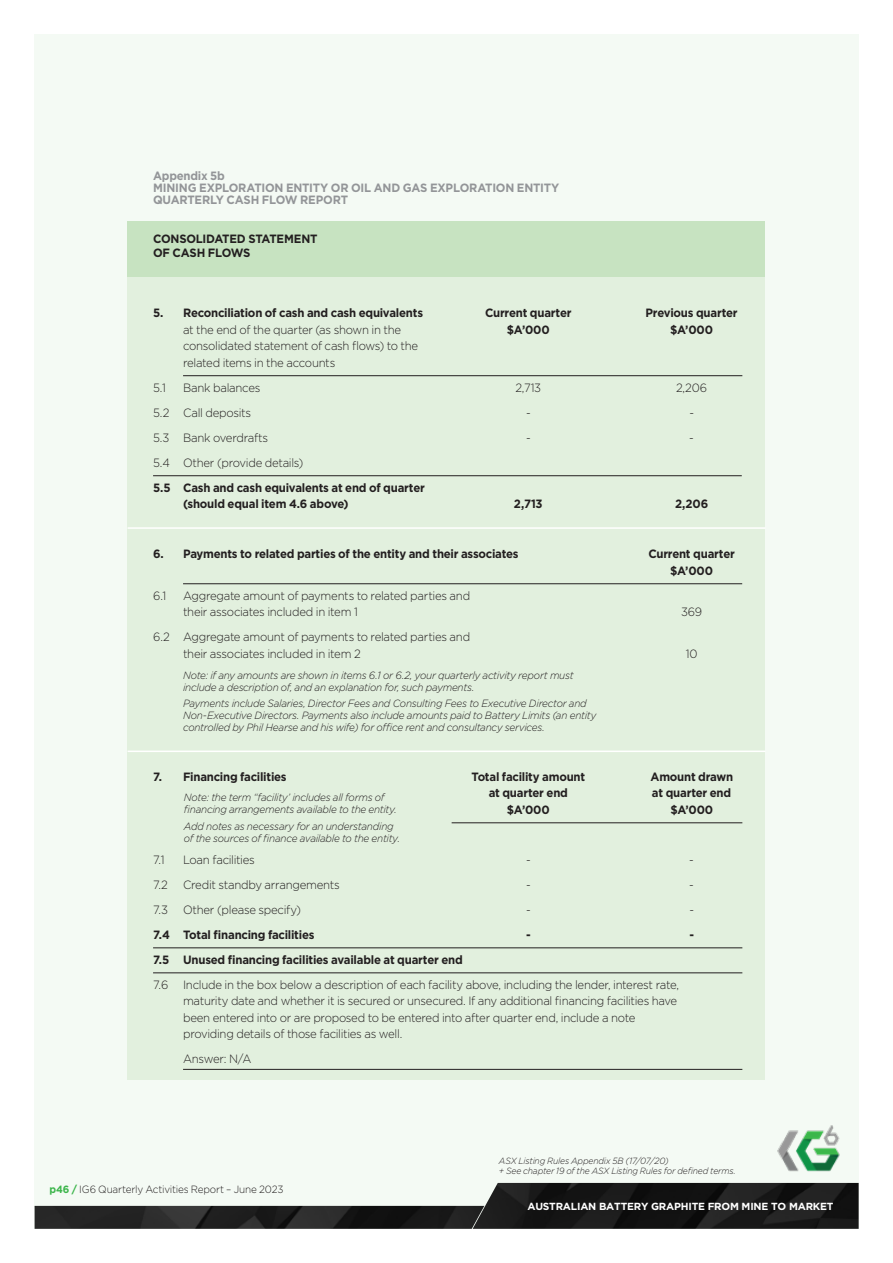
<style>
.page{position:relative;width:893px;height:1263px;background:#fff}
.page>*{position:absolute;margin:0;border:0;box-sizing:border-box;transform-origin:0 0}
.Main_body_copy{font:300 12px/16.5px "Gotham";letter-spacing:-.025em;color:#231f20;scale:.95 1}
.Main_body_copy-2{font:700 12px/16.5px "Gotham";letter-spacing:-.02em;color:#231f20;scale:.95 1}
.Main_body_copy-3{font:700 12px/12px "Gotham";letter-spacing:-.02em;color:#939598;scale:.95 1}
.Main_body_copy-4{font:italic 300 10.5px/12px "Gotham";letter-spacing:-.025em;color:#231f20;scale:.95 1}
.t1{font:300 10.5px "Gotham";letter-spacing:-.02em;color:#231f20;scale:.95 1}
.t2{font:700 10.35px "Gotham HTF";letter-spacing:-.02em;color:#fff}
.Main_body_copy-5{font:italic 300 9px/10.5px "Gotham";letter-spacing:-.015em;color:#231f20;scale:.95 1}
.s1{font-weight:700;color:#3cb54b}
</style>
<div class="page">
<div style="left:34px;top:34px;width:825px;height:1195px;background:#f4faf4"></div>
<img style="left:35px;top:1183px;width:824px;height:46px">
<img style="left:777px;top:1125px;width:63px;height:47px">
<div style="left:128px;top:242px;width:637px;height:838px;background:#e2f0de"></div>
<hr style="left:183px;top:375px;width:559px;height:1px;background:#231f20">
<hr style="left:153px;top:475px;width:589px;height:1px;background:#231f20">
<hr style="left:183px;top:583px;width:559px;height:1px;background:#231f20">
<hr style="left:452px;top:822px;width:290px;height:1px;background:#231f20">
<hr style="left:153px;top:947px;width:589px;height:1px;background:#231f20">
<hr style="left:153px;top:972px;width:589px;height:1px;background:#231f20">
<hr style="left:183px;top:1069px;width:559px;height:1px;background:#231f20">
<hr style="left:128px;top:527px;width:637px;height:2px;background:#fff">
<hr style="left:128px;top:750px;width:637px;height:2px;background:#fff">
<div style="left:128px;top:221px;width:637px;height:55px;background:#c7e3c1"></div>
<p class="Main_body_copy-3" style="left:153px;top:169px;width:429px">Appendix 5b<br>MINING EXPLORATION ENTITY OR OIL AND GAS EXPLORATION ENTITY<br>QUARTERLY CASH FLOW REPORT</p>
<p class="Main_body_copy-2" style="left:153px;top:232px;width:175px;line-height:13.5px">CONSOLIDATED STATEMENT<br>OF CASH FLOWS</p>
<p class="Main_body_copy-2" style="left:153px;top:305px;width:286px">5. Reconciliation of cash and cash equivalents</p>
<p class="Main_body_copy-2" style="left:485px;top:305px;width:93px">Current quarter</p>
<p class="Main_body_copy-2" style="left:646px;top:305px;width:98px">Previous quarter</p>
<p class="Main_body_copy" style="left:183px;top:321px;width:231px">at the end of the quarter (as shown in the</p>
<p class="Main_body_copy-2" style="left:507px;top:321px;width:47px">$A’000</p>
<p class="Main_body_copy-2" style="left:670px;top:321px;width:47px">$A’000</p>
<p class="Main_body_copy" style="left:183px;top:337px;width:249px">consolidated statement of cash flows) to the related items in the accounts</p>
<p class="Main_body_copy" style="left:153px;top:379px;width:15px">5.1</p>
<p class="Main_body_copy" style="left:183px;top:379px;width:83px">Bank balances</p>
<p class="Main_body_copy" style="left:515px;top:379px;width:29px">2,713</p>
<p class="Main_body_copy" style="left:676px;top:379px;width:34px">2,206</p>
<p class="Main_body_copy" style="left:153px;top:404px;width:105px">5.2 Call deposits</p>
<p class="Main_body_copy" style="left:526px;top:404px;width:6px">-</p>
<p class="Main_body_copy" style="left:689px;top:404px;width:6px">-</p>
<p class="Main_body_copy" style="left:153px;top:429px;width:123px">5.3 Bank overdrafts</p>
<p class="Main_body_copy" style="left:526px;top:429px;width:6px">-</p>
<p class="Main_body_copy" style="left:689px;top:429px;width:6px">-</p>
<p class="Main_body_copy" style="left:153px;top:454px;width:160px">5.4 Other (provide details)</p>
<p class="Main_body_copy-2" style="left:183px;top:479px;width:256px;text-indent:-30px">5.5 Cash and cash equivalents at end of quarter (should equal item 4.6 above)</p>
<p class="Main_body_copy-2" style="left:514px;top:496px;width:32px">2,713</p>
<p class="Main_body_copy-2" style="left:675px;top:496px;width:36px">2,206</p>
<p class="Main_body_copy-2" style="left:153px;top:546px;width:386px">6. Payments to related parties of the entity and their associates</p>
<p class="Main_body_copy-2" style="left:648px;top:546px;width:93px;text-align:center">Current quarter $A’000</p>
<p class="Main_body_copy" style="left:153px;top:587px;width:15px">6.1</p>
<p class="Main_body_copy" style="left:183px;top:587px;width:304px">Aggregate amount of payments to related parties and their associates included in item 1</p>
<p class="Main_body_copy" style="left:681px;top:603px;width:24px">369</p>
<p class="Main_body_copy" style="left:183px;top:628px;width:304px;text-indent:-30px">6.2 Aggregate amount of payments to related parties and their associates included in item 2</p>
<p class="Main_body_copy" style="left:686px;top:645px;width:14px">10</p>
<p class="Main_body_copy-4" style="left:183px;top:668px;width:413px">Note: if any amounts are shown in items 6.1 or 6.2, your quarterly activity report must include a description of, and an explanation for, such payments.</p>
<p class="Main_body_copy-4" style="left:183px;top:697px;width:437px">Payments include Salaries, Director Fees and Consulting Fees to Executive Director and<br>Non-Executive Directors. Payments also include amounts paid to Battery Limits (an entity controlled by Phil Hearse and his wife) for office rent and consultancy services.</p>
<p class="Main_body_copy-2" style="left:153px;top:768px;width:142px">7. Financing facilities</p>
<p class="Main_body_copy-2" style="left:471px;top:768px;width:121px">Total facility amount</p>
<p class="Main_body_copy-2" style="left:650px;top:768px;width:88px">Amount drawn</p>
<p class="Main_body_copy-2" style="left:489px;top:785px;width:85px">at quarter end</p>
<p class="Main_body_copy-2" style="left:652px;top:785px;width:85px">at quarter end</p>
<p class="Main_body_copy-2" style="left:507px;top:801px;width:47px">$A’000</p>
<p class="Main_body_copy-2" style="left:670px;top:801px;width:47px">$A’000</p>
<p class="Main_body_copy-4" style="left:184px;top:791px;width:226px">Note: the term “facility’ includes all forms of financing arrangements available to the entity.</p>
<p class="Main_body_copy-4" style="left:184px;top:820px;width:229px">Add notes as necessary for an understanding of the sources of finance available to the entity.</p>
<p class="Main_body_copy" style="left:153px;top:851px;width:14px">7.1</p>
<p class="Main_body_copy" style="left:183px;top:851px;width:77px">Loan facilities</p>
<p class="Main_body_copy" style="left:526px;top:851px;width:6px">-</p>
<p class="Main_body_copy" style="left:689px;top:851px;width:6px">-</p>
<p class="Main_body_copy" style="left:153px;top:876px;width:17px">7.2</p>
<p class="Main_body_copy" style="left:183px;top:876px;width:167px">Credit standby arrangements</p>
<p class="Main_body_copy" style="left:526px;top:876px;width:6px">-</p>
<p class="Main_body_copy" style="left:689px;top:876px;width:6px">-</p>
<p class="Main_body_copy" style="left:153px;top:901px;width:157px">7.3 Other (please specify)</p>
<p class="Main_body_copy" style="left:526px;top:901px;width:6px">-</p>
<p class="Main_body_copy" style="left:689px;top:901px;width:6px">-</p>
<p class="Main_body_copy-2" style="left:153px;top:926px;width:171px">7.4 Total financing facilities</p>
<p class="Main_body_copy-2" style="left:526px;top:926px;width:6px">-</p>
<p class="Main_body_copy-2" style="left:689px;top:926px;width:6px">-</p>
<p class="Main_body_copy-2" style="left:153px;top:951px;width:328px">7.5 Unused financing facilities available at quarter end</p>
<p class="Main_body_copy" style="left:183px;top:976px;width:524px;text-indent:-30px">7.6 Include in the box below a description of each facility above, including the lender, interest rate, maturity date and whether it is secured or unsecured. If any additional financing facilities have been entered into or are proposed to be entered into after quarter end, include a note providing details of those facilities as well.</p>
<p class="Main_body_copy" style="left:183px;top:1050px;width:73px">Answer: N/A</p>
<p class="t1" style="left:50px;top:1182px;width:248px"><span class="s1">p46 /</span> IG6 Quarterly Activities Report – June 2023</p>
<p class="Main_body_copy-5" style="left:499px;top:1155px;width:251px">ASX Listing Rules Appendix 5B (17/07/20)<br>+ See chapter 19 of the ASX Listing Rules for defined terms.</p>
<p class="t2" style="left:527px;top:1200px;width:308px">AUSTRALIAN BATTERY GRAPHITE FROM MINE TO MARKET</p>
</div>
